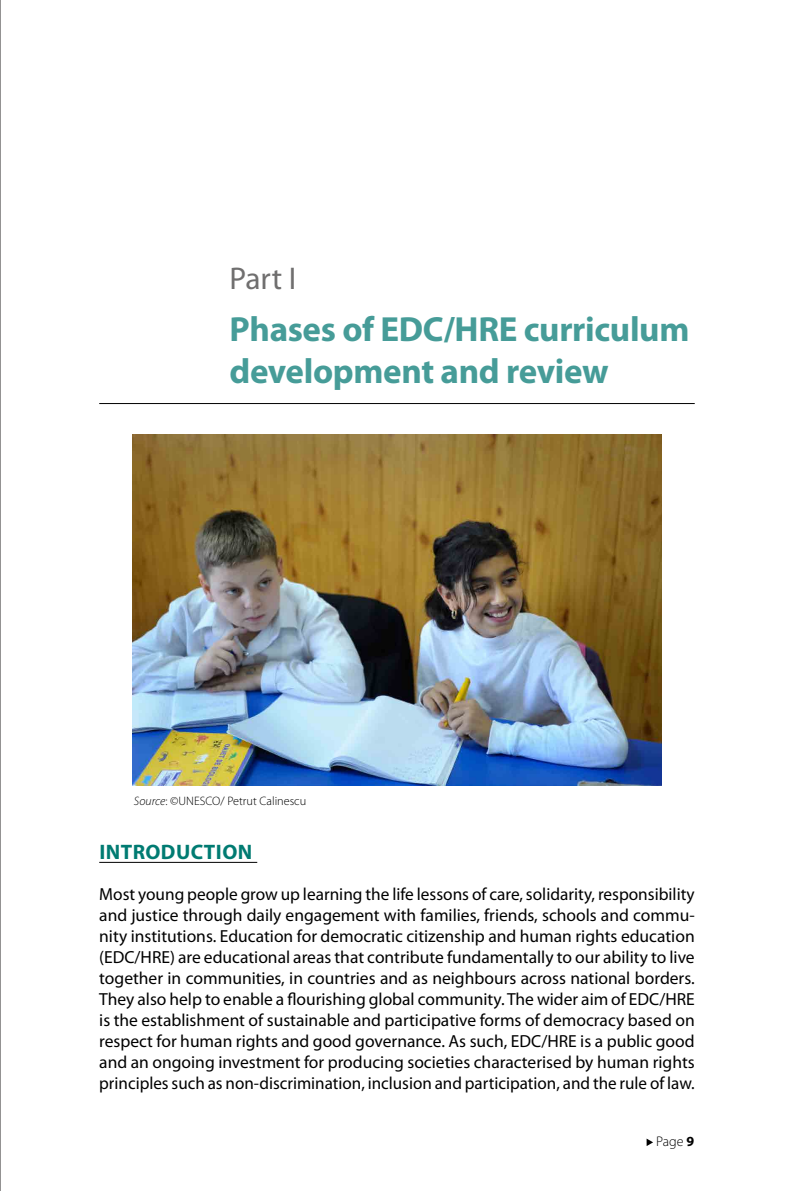
<style>
.page{position:relative;width:794px;height:1191px;background:#fff}
.page>*{position:absolute;margin:0;border:0;box-sizing:border-box;transform-origin:0 0}
.t1{font:700 35px/42px "Myriad Pro";letter-spacing:-.01em;color:#469c98}
.t2{font:31.5px "Myriad Pro";color:#706f6f}
.t3{font:700 21px "Myriad Pro";letter-spacing:.02em;color:#007b72}
.t4{font:17.5px/21px "Myriad Pro";color:#000;text-align:justify}
.t5{font:300 14px "Myriad Pro";color:#000}
.t6{font:300 12.25px "Myriad Pro";color:#000}
.s1{font-style:italic}
.s2{font-weight:700}
</style>
<div class="page">
<svg style="left:646px;top:1138px;width:7px;height:8px"></svg>
<hr style="left:99px;top:403px;width:595px;height:1px;background:#000">
<hr style="left:99px;top:862px;width:158px;height:1px;background:#000">
<img style="left:133px;top:434px;width:528px;height:351px">
<hr style="left:0;top:0;width:1px;height:1191px;background:#706f6f">
<h2 class="t2" style="left:229px;top:259px;width:68px">Part I</h2>
<h1 class="t1" style="left:229px;top:307px;width:461px">Phases of EDC/HRE curriculum development and review</h1>
<p class="t6" style="left:134px;top:794px;width:174px"><span class="s1">Source</span>: ©UNESCO/ Petrut Calinescu</p>
<p class="t3" style="left:99px;top:838px;width:154px">INTRODUCTION</p>
<p class="t4" style="left:99px;top:883px;width:597px">Most young people grow up learning the life lessons of care, solidarity, responsibility and justice through daily engagement with families, friends, schools and commu&shy;nity institutions. Education for democratic citizenship and human rights education (EDC/HRE) are educational areas that contribute fundamentally to our ability to live together in communities, in countries and as neighbours across national borders.<br>They also help to enable a flourishing global community. The wider aim of EDC/HRE is the establishment of sustainable and participative forms of democracy based on respect for human rights and good governance. As such, EDC/HRE is a public good and an ongoing investment for producing societies characterised by human rights principles such as non-discrimination, inclusion and participation, and the rule of law.</p>
<p class="t5" style="left:656px;top:1133px;width:40px">Page <span class="s2">9</span></p>
</div>
